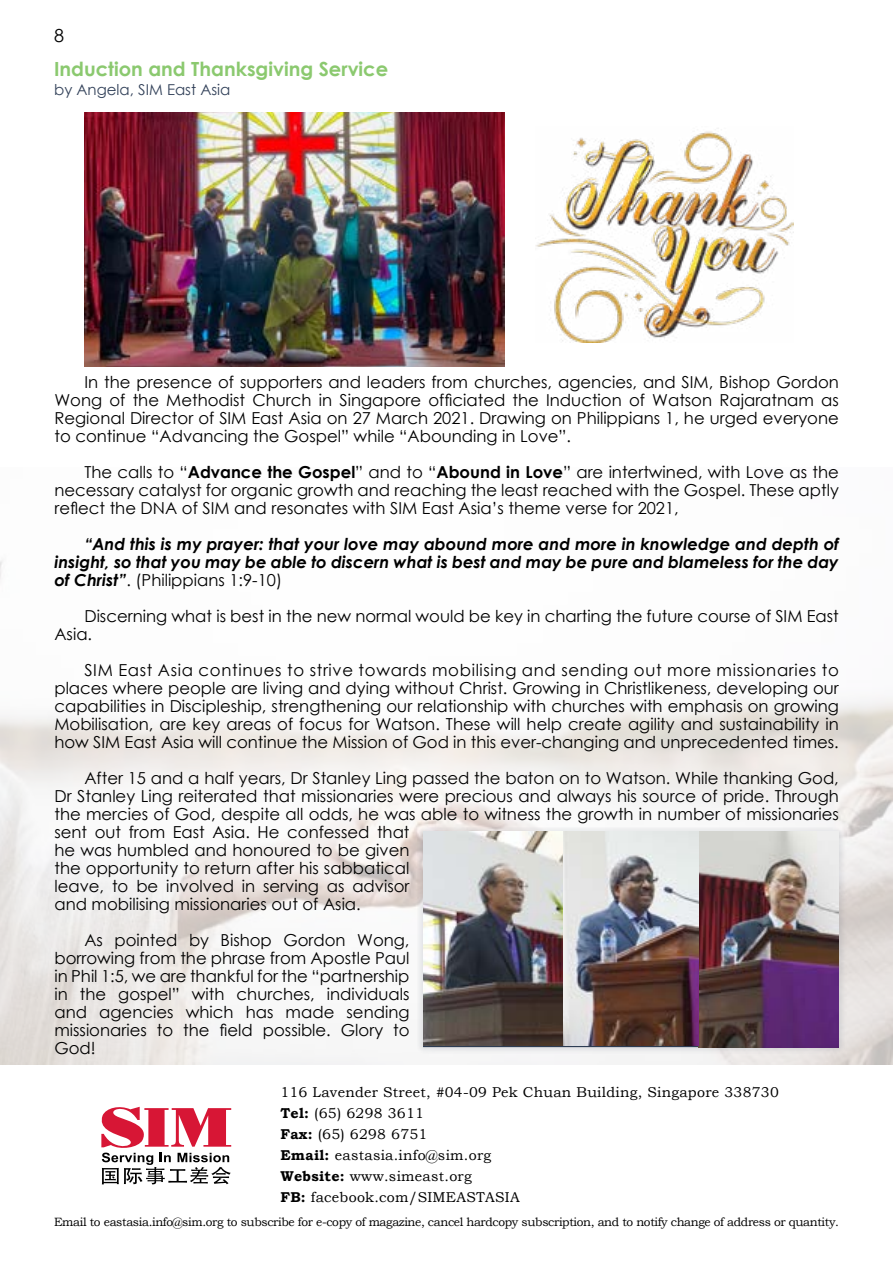
<style>
.page{position:relative;width:893px;height:1263px;background:#fff}
.page>*{position:absolute;margin:0;border:0;box-sizing:border-box;transform-origin:0 0}
.t1{font:700 19.5px "Century Gothic";color:#8bc96f}
.t2{font:18px "Century Gothic";color:#000101}
.t3{font:16.5px/18px "Century Gothic";color:#000;text-align:justify}
.t4{font:italic 700 16.5px/18px "Century Gothic";color:#000;text-align:justify}
.t5{font:15px "Century Gothic";color:#33425a}
.t6{font:14.25px/21px "Bookman Old Style";letter-spacing:.02em;color:#000}
.t7{font:12px "Bookman Old Style";letter-spacing:-.03em;color:#000}
.s1{font-weight:700}
.s2{font-weight:400;font-style:normal}
</style>
<div class="page">
<div style="left:417px;top:827px;width:429px;height:227px;background:#2f3d53;opacity:.75"></div>
<img style="left:535px;top:131px;width:259px;height:211px">
<img style="left:423px;top:831px;width:416px;height:216px">
<img style="left:84px;top:112px;width:420px;height:254px">
<svg style="left:101px;top:1107px;width:130px;height:77px"></svg>
<p class="t2" style="left:54px;top:23px;width:11px">8</p>
<p class="t1" style="left:54px;top:54px;width:336px">Induction and Thanksgiving Service</p>
<p class="t5" style="left:54px;top:79px;width:178px">by Angela, SIM East Asia</p>
<p class="t3" style="left:54px;top:373px;width:786px;text-indent:30px">In the presence of supporters and leaders from churches, agencies, and SIM, Bishop Gordon Wong of the Methodist Church in Singapore officiated the Induction of Watson Rajaratnam as Regional Director of SIM East Asia on 27 March 2021. Drawing on Philippians 1, he urged everyone to continue “Advancing the Gospel” while “Abounding in Love”.</p>
<p class="t3" style="left:54px;top:463px;width:786px;text-indent:30px">The calls to “<span class="s1">Advance the Gospel</span>” and to “<span class="s1">Abound in Love</span>” are intertwined, with Love as the necessary catalyst for organic growth and reaching the least reached with the Gospel. These aptly reflect the DNA of SIM and resonates with SIM East Asia’s theme verse for 2021,</p>
<p class="t4" style="left:54px;top:534px;width:786px;text-indent:30px">“And this is my prayer: that your love may abound more and more in knowledge and depth of insight, so that you may be able to discern what is best and may be pure and blameless for the day of Christ”<span class="s2">. (Philippians 1:9-10)</span></p>
<p class="t3" style="left:54px;top:607px;width:786px;text-indent:30px">Discerning what is best in the new normal would be key in charting the future course of SIM East<br>Asia.</p>
<p class="t3" style="left:54px;top:661px;width:786px;text-indent:30px">SIM East Asia continues to strive towards mobilising and sending out more missionaries to places where people are living and dying without Christ. Growing in Christlikeness, developing our capabilities in Discipleship, strengthening our relationship with churches with emphasis on growing Mobilisation, are key areas of focus for Watson. These will help create agility and sustainability in how SIM East Asia will continue the Mission of God in this ever-changing and unprecedented times.</p>
<p class="t3" style="left:54px;top:769px;width:786px;text-align:left;text-indent:30px">After 15 and a half years, Dr Stanley Ling passed the baton on to Watson. While thanking God, Dr Stanley Ling reiterated that missionaries were precious and always his source of pride. Through the mercies of God, despite all odds, he was able to witness the growth in number of missionaries sent out from East Asia. He confessed that<br>he was humbled and honoured to be given<br>the opportunity to return after his sabbatical<br>leave, to be involved in serving as advisor<br>and mobilising missionaries out of Asia.</p>
<p class="t3" style="left:54px;top:931px;width:357px;text-indent:30px">As pointed by Bishop Gordon Wong, borrowing from the phrase from Apostle Paul in Phil 1:5, we are thankful for the “partnership in the gospel” with churches, individuals and agencies which has made sending missionaries to the field possible. Glory to God!</p>
<p class="t6" style="left:280px;top:1082px;width:500px">116 Lavender Street, #04-09 Pek Chuan Building, Singapore 338730<br><span class="s1">Tel:</span> (65) 6298 3611<br><span class="s1">Fax:</span> (65) 6298 6751<br><span class="s1">Email:</span> eastasia.info@sim.org<br><span class="s1">Website:</span> www.simeast.org<br><span class="s1">FB:</span> facebook.com/SIMEASTASIA</p>
<p class="t7" style="left:54px;top:1214px;width:786px">Email to eastasia.info@sim.org to subscribe for e-copy of magazine, cancel hardcopy subscription, and to notify change of address or quantity.</p>
</div>
